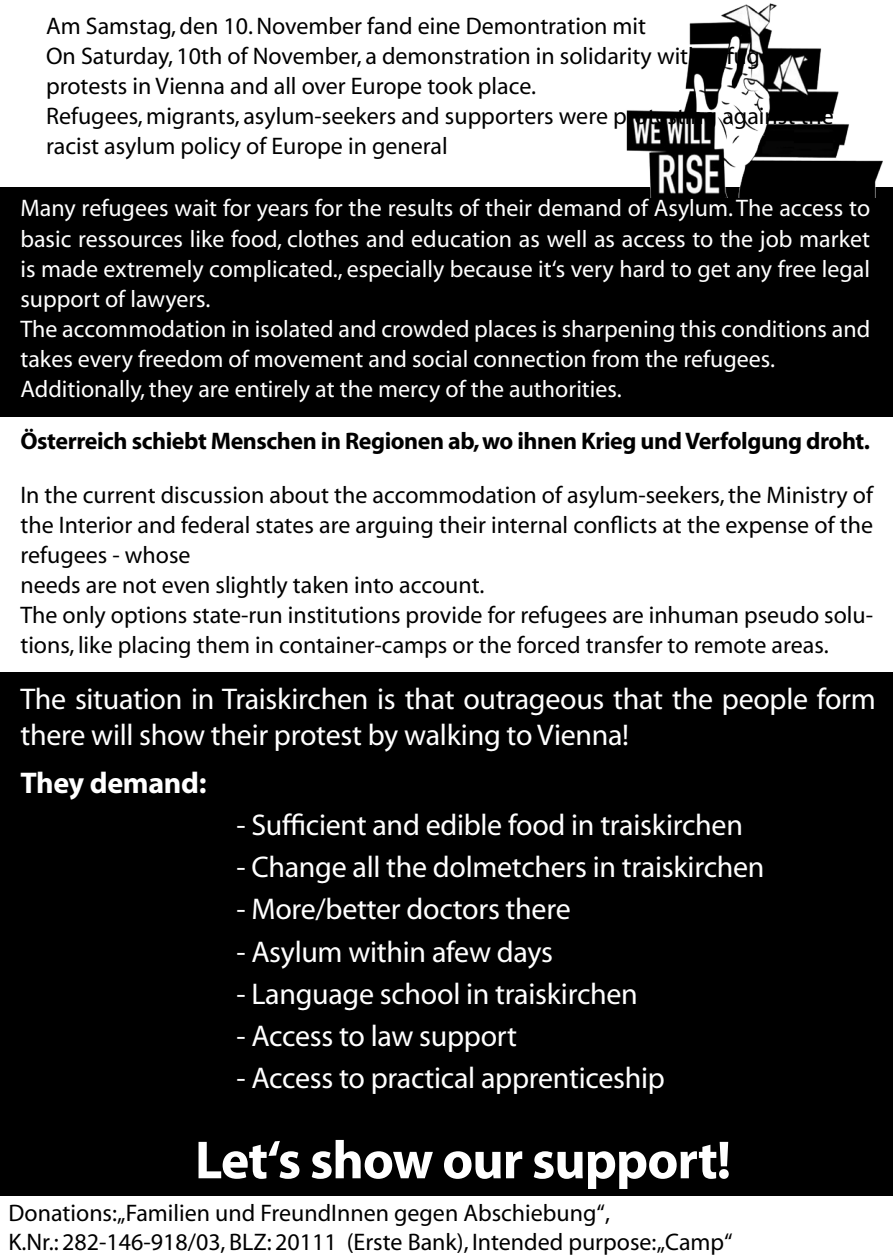
<style>
.page{position:relative;width:893px;height:1259px;background:#fff}
.page>*{position:absolute;margin:0;border:0;box-sizing:border-box;transform-origin:0 0}
.t1{font:700 54px "Myriad";letter-spacing:-.02em;color:#fff}
.t2{font:30px/36px "Myriad";letter-spacing:-.01em;color:#fff}
.t3{font:700 30px "Myriad";letter-spacing:-.01em;color:#fff}
.t4{font:24px/30px "Myriad";color:#000}
.t5{font:24px/30px "Myriad";color:#fff}
.t6{font:700 24px "Myriad";letter-spacing:-.02em;color:#000}
</style>
<div class="page">
<div style="left:0;top:672px;width:893px;height:524px;background:#000"></div>
<div style="left:0;top:187px;width:893px;height:230px;background:#000"></div>
<img style="left:626px;top:3px;width:257px;height:195px">
<p class="t4" style="left:46px;top:12px;width:789px">Am Samstag, den 10. November fand eine Demontration mit<br>On Saturday, 10th of November, a demonstration in solidarity with refugee protests in Vienna and all over Europe took place.<br>Refugees, migrants, asylum-seekers and supporters were protesting against the racist asylum policy of Europe in general</p>
<p class="t5" style="left:20px;top:194px;width:851px">Many refugees wait for years for the results of their demand of Asylum. The access to basic ressources like food, clothes and education as well as access to the job market is made extremely complicated., especially because it‘s very hard to get any free legal support of lawyers.<br>The accommodation in isolated and crowded places is sharpening this conditions and takes every freedom of movement and social connection from the refugees.<br>Additionally, they are entirely at the mercy of the authorities.</p>
<p class="t6" style="left:20px;top:428px;width:851px">Österreich schiebt Menschen in Regionen ab, wo ihnen Krieg und Verfolgung droht.</p>
<p class="t4" style="left:20px;top:481px;width:854px">In the current discussion about the accommodation of asylum-seekers, the Ministry of the Interior and federal states are arguing their internal conflicts at the expense of the refugees - whose<br>needs are not even slightly taken into account.<br>The only options state-run institutions provide for refugees are inhuman pseudo solu&shy;tions, like placing them in container-camps or the forced transfer to remote areas.</p>
<p class="t2" style="left:20px;top:682px;width:857px">The situation in Traiskirchen is that outrageous that the people form there will show their protest by walking to Vienna!</p>
<p class="t3" style="left:20px;top:768px;width:188px">They demand:</p>
<p class="t2" style="left:236px;top:808px;width:508px">- Sufficient and edible food in traiskirchen</p>
<p class="t2" style="left:236px;top:850px;width:530px">- Change all the dolmetchers in traiskirchen</p>
<p class="t2" style="left:236px;top:892px;width:336px">- More/better doctors there</p>
<p class="t2" style="left:236px;top:934px;width:318px">- Asylum within afew days</p>
<p class="t2" style="left:236px;top:976px;width:403px">- Language school in traiskirchen</p>
<p class="t2" style="left:236px;top:1018px;width:282px">- Access to law support</p>
<p class="t2" style="left:236px;top:1060px;width:430px">- Access to practical apprenticeship</p>
<h1 class="t1" style="left:195px;top:1132px;width:538px">Let‘s show our support!</h1>
<p class="t4" style="left:9px;top:1199px;width:726px;line-height:28.8px">Donations: „Familien und FreundInnen gegen Abschiebung“,<br>K.Nr.: 282-146-918/03, BLZ: 20111 (Erste Bank), Intended purpose: „Camp“</p>
</div>
